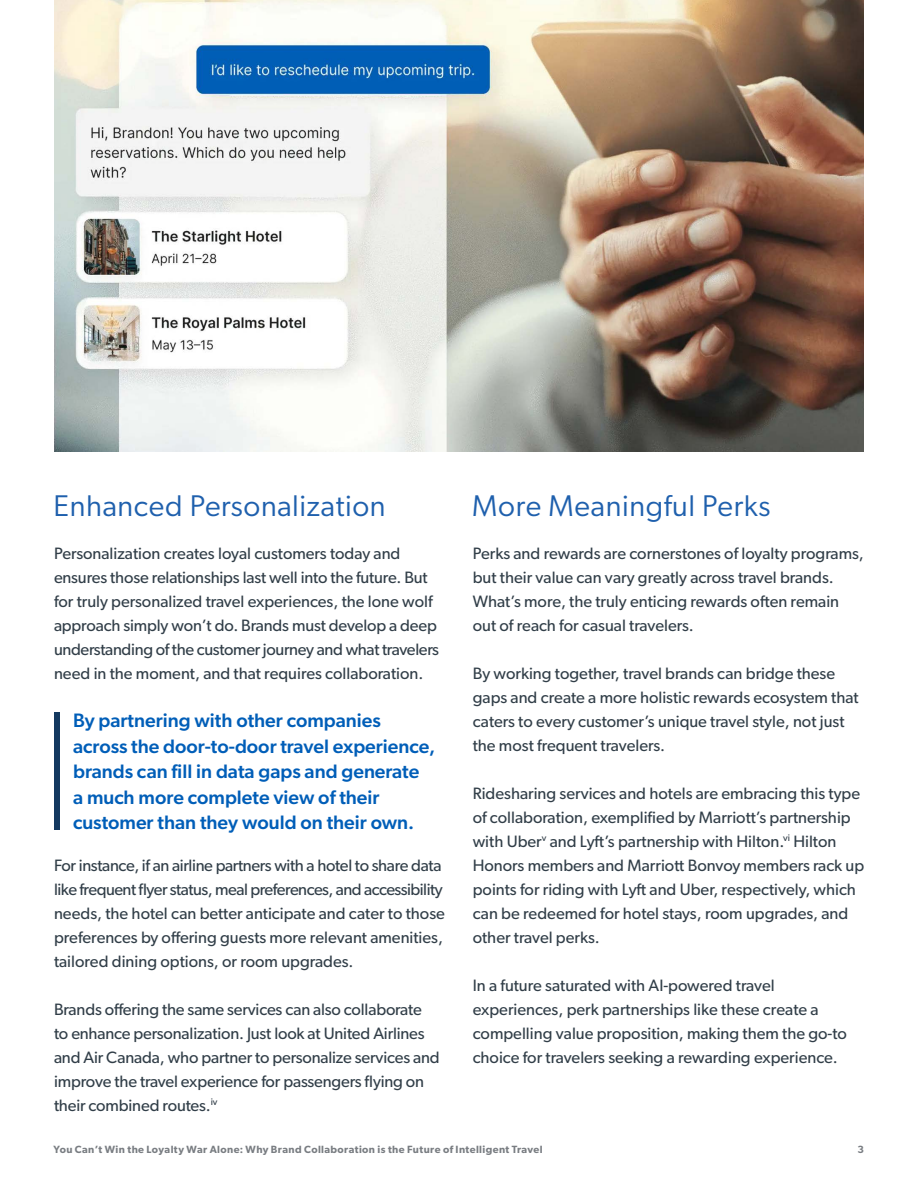
<style>
.page{position:relative;width:918px;height:1188px;background:#fff}
.page>*{position:absolute;margin:0;border:0;box-sizing:border-box;transform-origin:0 0}
.t1{font:30px "Gibson";letter-spacing:.02em;color:#1f60ad}
.t2{font:500 19.5px/25.5px "Gibson";color:#005eb8}
.t3{font:16.5px/24px "Gibson";color:#313e48}
.t4{font:600 10.5px "Gibson";letter-spacing:.04em;color:#797d82}
</style>
<div class="page">
<div style="left:54px;top:712px;width:6px;height:118px;background:#143960"></div>
<img style="left:54px;top:0;width:810px;height:451px">
<h1 class="t1" style="left:53px;top:488px;width:334px">Enhanced Personalization</h1>
<h1 class="t1" style="left:472px;top:488px;width:300px">More Meaningful Perks</h1>
<p class="t3" style="left:54px;top:541px;width:387px">Personalization creates loyal customers today and ensures those relationships last well into the future. But for truly personalized travel experiences, the lone wolf approach simply won’t do. Brands must develop a deep understanding of the customer journey and what travelers need in the moment, and that requires collaboration.</p>
<p class="t3" style="left:473px;top:541px;width:393px">Perks and rewards are cornerstones of loyalty programs, but their value can vary greatly across travel brands.<br>What’s more, the truly enticing rewards often remain out of reach for casual travelers.</p>
<p class="t3" style="left:473px;top:661px;width:387px">By working together, travel brands can bridge these gaps and create a more holistic rewards ecosystem that caters to every customer’s unique travel style, not just the most frequent travelers.</p>
<p class="t3" style="left:473px;top:781px;width:393px">Ridesharing services and hotels are embracing this type of collaboration, exemplified by Marriott’s partnership with Uber<sup>v</sup> and Lyft’s partnership with Hilton.<sup>vi</sup> Hilton Honors members and Marriott Bonvoy members rack up points for riding with Lyft and Uber, respectively, which can be redeemed for hotel stays, room upgrades, and other travel perks.</p>
<p class="t3" style="left:473px;top:973px;width:376px">In a future saturated with AI-powered travel experiences, perk partnerships like these create a compelling value proposition, making them the go-to choice for travelers seeking a rewarding experience.</p>
<p class="t2" style="left:73px;top:707px;width:364px">By partnering with other companies across the door-to-door travel experience, brands can fill in data gaps and generate<br>a much more complete view of their customer than they would on their own.</p>
<p class="t3" style="left:54px;top:853px;width:392px">For instance, if an airline partners with a hotel to share data like frequent flyer status, meal preferences, and accessibility needs, the hotel can better anticipate and cater to those preferences by offering guests more relevant amenities, tailored dining options, or room upgrades.</p>
<p class="t3" style="left:54px;top:997px;width:387px">Brands offering the same services can also collaborate to enhance personalization. Just look at United Airlines and Air Canada, who partner to personalize services and improve the travel experience for passengers flying on their combined routes.<sup>iv</sup></p>
<p class="t4" style="left:53px;top:1143px;width:491px">You Can’t Win the Loyalty War Alone: Why Brand Collaboration is the Future of Intelligent Travel</p>
<p class="t4" style="left:857px;top:1143px;width:8px">3</p>
</div>
